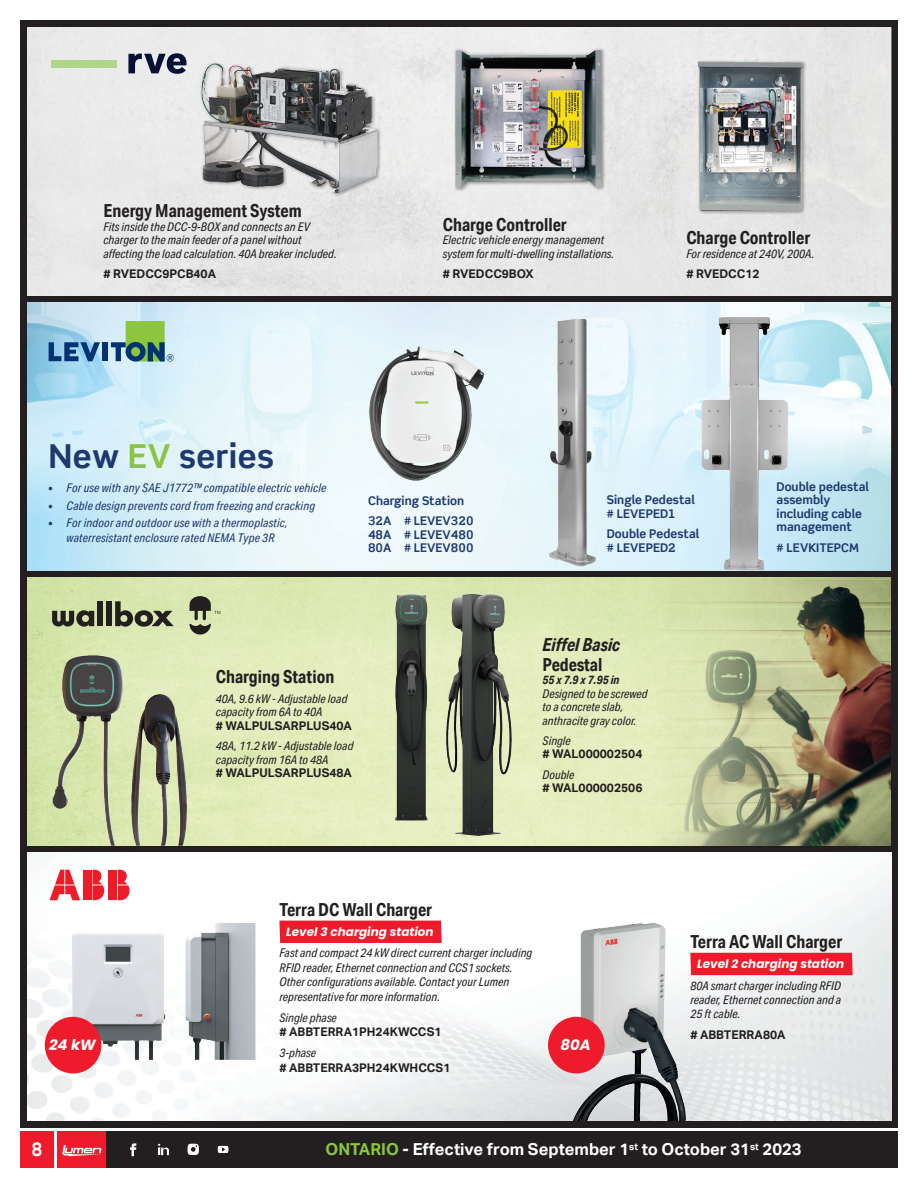
<style>
.page{position:relative;width:918px;height:1188px;background:#fff}
.page>*{position:absolute;margin:0;border:0;box-sizing:border-box;transform-origin:0 0}
.REMPLACE_VERT{font:700 33px "Scene Std";letter-spacing:.01em;color:#1f3970}
.t1{font:700 19.5px "Aktiv Grotesk";color:#fff;scale:.9 1}
.t2{font:700 18px "Aktiv Grotesk Cd";color:#231f20}
.t3{font:italic 700 18px/19.5px "Aktiv Grotesk Cd";color:#231f20}
.t4{font:700 16.5px "Aktiv Grotesk";color:#fff}
.t5{font:italic 700 14.85px "Poppins";color:#fff}
.t6{font:italic 12px/13.5px "Aktiv Grotesk Cd";color:#231f20}
.t7{font:italic 12px/14.4px "Aktiv Grotesk Cd";letter-spacing:.01em;color:#1f3970;text-align:center}
.t8{font:700 12px/13.5px "Scene Std";color:#1f3970}
.t9{font:700 12px/13.5px "Aktiv Grotesk";color:#231f20}
.t10{font:italic 700 12px "Poppins";color:#fff}
.s1{color:#8bc342}
.s2{font-weight:700}
.s3{font-family:"Aktiv Grotesk";font-weight:700;font-style:normal}
.s4{font-style:normal}
.s5{font-family:"Aktiv Grotesk Cd";font-weight:400;font-style:italic}
.s6{color:#8bc63e}
</style>
<div class="page">
<div style="left:20px;top:1131px;width:34px;height:37px;background:#ee1b2c"></div>
<div style="left:57px;top:1131px;width:50px;height:37px;background:#ee1b2c"></div>
<div style="left:107px;top:1131px;width:791px;height:37px;background:#231f20"></div>
<svg style="left:62px;top:1145px;width:39px;height:11px"></svg>
<svg style="left:217px;top:1145px;width:12px;height:8px"></svg>
<svg style="left:130px;top:1143px;width:6px;height:13px"></svg>
<svg style="left:185px;top:1141px;width:17px;height:17px"></svg>
<svg style="left:158px;top:1143px;width:11px;height:13px"></svg>
<svg style="left:188px;top:1144px;width:11px;height:11px"></svg>
<div style="left:20px;top:20px;width:878px;height:1108px;background:#231f20"></div>
<img style="left:27px;top:853px;width:864px;height:268px">
<div style="left:27px;top:27px;width:864px;height:268px;background:#e8e8e8"></div>
<img style="left:27px;top:578px;width:528px;height:268px">
<img style="left:555px;top:578px;width:336px;height:268px">
<img style="left:27px;top:493px;width:864px;height:77px">
<img style="left:621px;top:302px;width:270px;height:191px">
<img style="left:27px;top:302px;width:594px;height:227px">
<div style="left:51px;top:60px;width:65px;height:7px;background:#afd587"></div>
<svg style="left:128px;top:53px;width:59px;height:21px"></svg>
<svg style="left:49px;top:342px;width:51px;height:19px"></svg>
<div style="left:102px;top:342px;width:6px;height:19px;background:#013374"></div>
<svg style="left:111px;top:321px;width:63px;height:41px;background:#80ad89"></svg>
<img style="left:369px;top:347px;width:49px;height:91px">
<svg style="left:189px;top:596px;width:31px;height:39px"></svg>
<svg style="left:52px;top:610px;width:42px;height:17px"></svg>
<div style="left:97px;top:601px;width:6px;height:25px;background:#231f20"></div>
<div style="left:106px;top:601px;width:6px;height:25px;background:#231f20"></div>
<svg style="left:115px;top:601px;width:59px;height:26px"></svg>
<div style="left:108px;top:870px;width:9px;height:15px;background:#ee1c28"></div>
<div style="left:108px;top:885px;width:9px;height:15px;background:#ee1c28"></div>
<svg style="left:118px;top:870px;width:12px;height:30px"></svg>
<svg style="left:50px;top:870px;width:30px;height:30px"></svg>
<div style="left:83px;top:870px;width:9px;height:15px;background:#ee1c28"></div>
<div style="left:83px;top:885px;width:9px;height:15px;background:#ee1c28"></div>
<svg style="left:92px;top:870px;width:12px;height:30px"></svg>
<div style="left:690px;top:953px;width:163px;height:22px;background:#ee1b2c"></div>
<div style="left:279px;top:921px;width:163px;height:22px;background:#ee1b2c"></div>
<img style="left:185px;top:923px;width:70px;height:137px">
<img style="left:72px;top:924px;width:93px;height:136px">
<img style="left:580px;top:923px;width:72px;height:158px">
<img style="left:701px;top:317px;width:87px;height:254px">
<img style="left:549px;top:319px;width:47px;height:248px">
<img style="left:52px;top:655px;width:42px;height:154px">
<img style="left:131px;top:694px;width:37px;height:152px">
<img style="left:395px;top:594px;width:33px;height:227px">
<img style="left:446px;top:594px;width:40px;height:178px">
<div style="left:45px;top:1017px;width:56px;height:56px;background:#ee1b2c;border-radius:50%"></div>
<div style="left:548px;top:1017px;width:57px;height:56px;background:#ee1b2c;border-radius:50%"></div>
<div style="left:696px;top:60px;width:111px;height:155px;background:#231f20;opacity:.4"></div>
<img style="left:698px;top:61px;width:105px;height:150px">
<div style="left:454px;top:48px;width:151px;height:144px;background:#231f20;opacity:.4"></div>
<img style="left:455px;top:50px;width:142px;height:131px">
<div style="left:199px;top:62px;width:182px;height:135px;background:#231f20;opacity:.4"></div>
<img style="left:201px;top:64px;width:89px;height:123px">
<p class="t2" style="left:103px;top:200px;width:200px">Energy Management System</p>
<p class="t6" style="left:103px;top:220px;width:235px">Fits inside the DCC-9-BOX and connects an EV charger to the main feeder of a panel without affecting the load calculation. 40A breaker included.</p>
<p class="t9" style="left:103px;top:267px;width:114px"># RVEDCC9PCB40A</p>
<p class="t2" style="left:443px;top:213px;width:126px">Charge Controller</p>
<p class="t6" style="left:443px;top:233px;width:173px">Electric vehicle energy management system for multi-dwelling installations.</p>
<p class="t9" style="left:443px;top:267px;width:92px"># RVEDCC9BOX</p>
<p class="t2" style="left:686px;top:227px;width:126px">Charge Controller</p>
<p class="t6" style="left:686px;top:247px;width:130px">For residence at 240V, 200A.</p>
<p class="t9" style="left:686px;top:267px;width:75px"># RVEDCC12</p>
<p class="REMPLACE_VERT" style="left:49px;top:435px;width:227px">New <span class="s1">EV</span> series</p>
<p class="t7" style="left:49px;top:481px;width:279px"><span class="s2">•</span> For use with any SAE J1772™ compatible electric vehicle</p>
<p class="t7" style="left:49px;top:498px;width:268px"><span class="s2">•</span> Cable design prevents cord from freezing and cracking</p>
<p class="t7" style="left:49px;top:516px;width:241px"><span class="s2">•</span> For indoor and outdoor use with a thermoplastic, waterresistant enclosure rated NEMA Type 3R</p>
<p class="t8" style="left:368px;top:494px;width:98px">Charging Station</p>
<p class="t8" style="left:368px;top:514px;width:107px">32A # LEVEV320</p>
<p class="t8" style="left:368px;top:527px;width:107px">48A # LEVEV480</p>
<p class="t8" style="left:368px;top:541px;width:107px">80A # LEVEV800</p>
<p class="t2" style="left:216px;top:665px;width:120px">Charging Station</p>
<p class="t6" style="left:216px;top:692px;width:138px">40A, 9.6 kW - Adjustable load capacity from 6A to 40A<br><span class="s3"># WALPULSARPLUS40A</span></p>
<p class="t6" style="left:216px;top:739px;width:139px">48A, 11.2 kW - Adjustable load capacity from 16A to 48A<br><span class="s3"># WALPULSARPLUS48A</span></p>
<p class="t8" style="left:607px;top:493px;width:89px">Single Pedestal # LEVEPED1</p>
<p class="t8" style="left:607px;top:527px;width:94px">Double Pedestal # LEVEPED2</p>
<p class="t3" style="left:543px;top:635px;width:79px">Eiffel Basic<br><span class="s4">Pedestal</span></p>
<p class="t6" style="left:543px;top:673px;width:107px"><span class="s2">55 x 7.9 x 7.95 in<br></span>Designed to be screwed to a concrete slab, anthracite gray color.</p>
<p class="t9" style="left:543px;top:734px;width:101px"><span class="s5">Single<br></span># WAL000002504</p>
<p class="t9" style="left:543px;top:768px;width:101px"><span class="s5">Double<br></span># WAL000002506</p>
<p class="t8" style="left:777px;top:480px;width:94px">Double pedestal assembly including cable management</p>
<p class="t8" style="left:777px;top:541px;width:84px"># LEVKITEPCM</p>
<p class="t2" style="left:279px;top:898px;width:154px">Terra DC Wall Charger</p>
<p class="t10" style="left:286px;top:925px;width:149px">Level 3 charging station</p>
<p class="t6" style="left:279px;top:946px;width:254px;line-height:14.4px">Fast and compact 24 kW direct current charger including RFID reader, Ethernet connection and CCS1 sockets.<br>Other configurations available. Contact your Lumen representative for more information.</p>
<p class="t9" style="left:279px;top:1010px;width:164px;line-height:14.4px"><span class="s5">Single phase<br></span># ABBTERRA1PH24KWCCS1</p>
<p class="t9" style="left:279px;top:1046px;width:173px;line-height:14.4px"><span class="s5">3-phase<br></span># ABBTERRA3PH24KWHCCS1</p>
<p class="t5" style="left:49px;top:1037px;width:48px">24 kW</p>
<p class="t5" style="left:561px;top:1037px;width:32px">80A</p>
<p class="t2" style="left:690px;top:930px;width:154px">Terra AC Wall Charger</p>
<p class="t10" style="left:697px;top:957px;width:149px">Level 2 charging station</p>
<p class="t6" style="left:690px;top:978px;width:153px;line-height:14.4px;text-align:justify">80A smart charger including RFID reader, Ethernet connection and a 25 ft cable.</p>
<p class="t9" style="left:690px;top:1029px;width:97px"># ABBTERRA80A</p>
<h2 class="t1" style="left:32px;top:1138px;width:13px">8</h2>
<h3 class="t4" style="left:325px;top:1140px;width:478px"><span class="s6">ONTARIO</span> - Effective from September 1<sup>st</sup> to October 31<sup>st</sup> 2023</h3>
</div>
